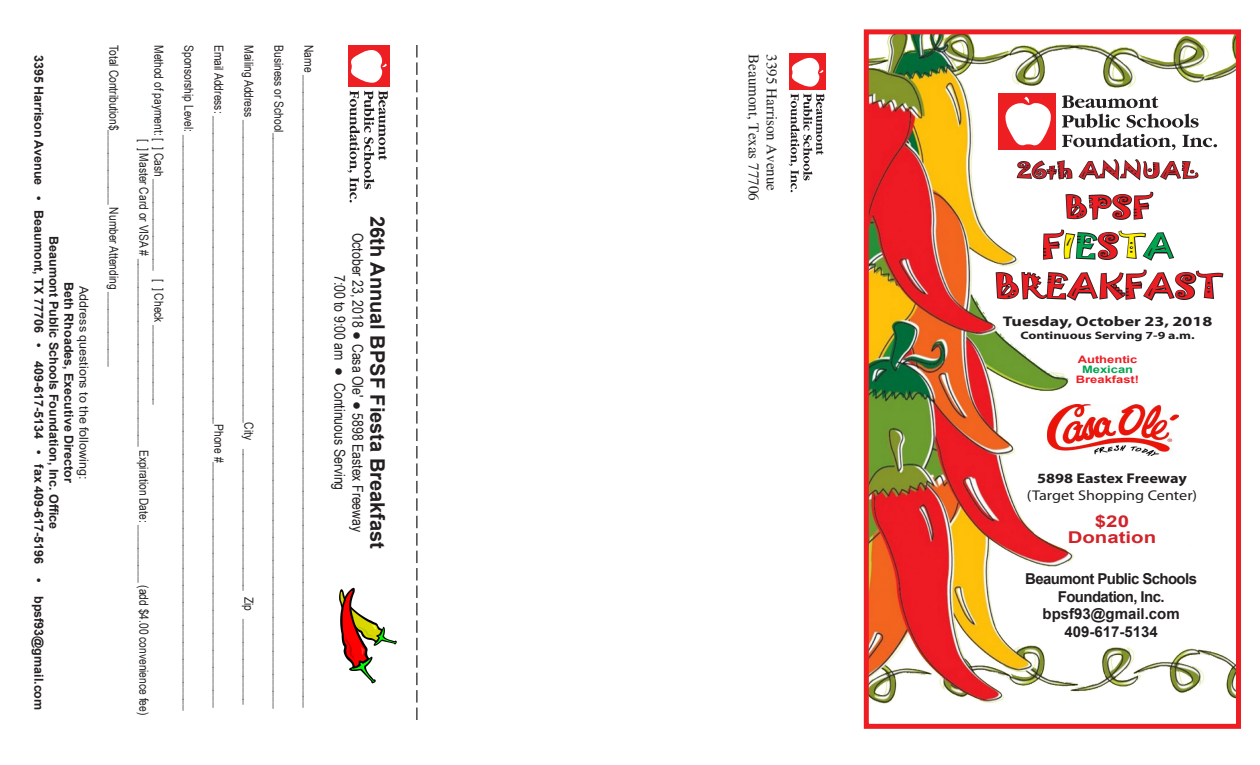
<style>
.page{position:relative;width:1260px;height:765px;background:#fff}
.page>*{position:absolute;margin:0;border:0;box-sizing:border-box;transform-origin:0 0}
.t1{font:29.5px "Jokerman";color:#ee1d23;scale:1.28 1}
.t2{font:27.12px "Jokerman";color:#ee1d23;scale:1.28 1}
.t3{font:700 20px "Arial";color:#231f20}
.t4{font:19.38px "Jokerman";color:#d1232a;scale:1.28 1}
.t5{font:700 16.25px "Arial";color:#d1232a;scale:1.26 1}
.t6{font:15px "Arial Narrow";color:#231f20}
.t7{font:15px "Times";color:#231f20}
.t8{font:700 15px "Arial";letter-spacing:-.04em;color:#231f20}
.t9{font:700 15px "Arial";color:#231f20}
.t10{font:14.12px "Myriad Pro";color:#231f20;scale:1.14 1}
.t11{font:700 14.12px "Myriad Pro";letter-spacing:-.005em;color:#231f20;scale:1.14 1}
.t12{font:700 14px "Myriad Pro";color:#231f20;scale:1.28 1}
.t13{font:12.5px "Arial Narrow";color:#231f20}
.t14{font:700 12.5px "Arial";color:#231f20}
.t15{font:12.5px "Arial";color:#231f20}
.t16{font:700 10.88px "Myriad Pro";color:#231f20;scale:1.28 1}
.t17{font:700 10.25px "Arial";color:#ee1d23;scale:1.26 1}
.t18{font:700 10.25px "Arial";color:#00a54f;scale:1.26 1}
.s1{color:#fff101}
.s2{color:#00a54f}
</style>
<div class="page">
<img style="left:870px;top:35px;width:365px;height:669px">
<div style="left:864px;top:29px;width:377px;height:700px;border:5px solid #ee1d23"></div>
<svg style="left:1065px;top:191px;width:89px;height:30px"></svg>
<svg style="left:1042px;top:228px;width:133px;height:34px"></svg>
<svg style="left:995px;top:268px;width:229px;height:118px"></svg>
<svg style="left:416px;top:45px;width:2px;height:675px"></svg>
<div style="left:789px;top:53px;width:37px;height:37px;background:#ee1f23"></div>
<svg style="left:791px;top:58px;width:33px;height:29px"></svg>
<svg style="left:789px;top:94px;width:35px;height:98px"></svg>
<div style="left:348px;top:45px;width:41px;height:42px;background:#ee1f23"></div>
<svg style="left:351px;top:50px;width:36px;height:33px"></svg>
<svg style="left:347px;top:91px;width:41px;height:111px"></svg>
<svg style="left:339px;top:588px;width:58px;height:95px"></svg>
<div style="left:998px;top:93px;width:58px;height:57px;background:#ee1f23"></div>
<svg style="left:1005px;top:95px;width:212px;height:87px"></svg>
<svg style="left:1026px;top:452px;width:172px;height:121px"></svg>
<img style="left:1048px;top:405px;width:130px;height:50px">
<p class="t14" style="left:48px;top:55px;width:657px;rotate:90deg">3395 Harrison Avenue • Beaumont, TX 77706 • 409-617-5134 • fax 409-617-5196 • bpsf93@gmail.com</p>
<p class="t14" style="left:63px;top:236px;width:294px;rotate:90deg">Beaumont Public Schools Foundation, Inc. Office</p>
<p class="t14" style="left:78px;top:282px;width:202px;rotate:90deg">Beth Rhoades, Executive Director</p>
<p class="t15" style="left:92px;top:286px;width:195px;rotate:90deg">Address questions to the following:</p>
<p class="t13" style="left:123px;top:45px;width:323px;rotate:90deg">Total Contribution$_____________ Number Attending _____________</p>
<p class="t13" style="left:168px;top:45px;width:362px;rotate:90deg">Method of payment: [ ] Cash ________________ [ ] Check ______________</p>
<p class="t13" style="left:198px;top:45px;width:667px;rotate:90deg">Sponsorship Level: _____________________________________________________________________________________________________</p>
<p class="t13" style="left:228px;top:45px;width:664px;rotate:90deg">Email Address: ______________________________________________________Phone #___________________________________________</p>
<p class="t13" style="left:258px;top:45px;width:662px;rotate:90deg">Mailing Address _____________________________________________________City _________________________ Zip _______________</p>
<p class="t13" style="left:288px;top:45px;width:665px;rotate:90deg">Business or School_____________________________________________________________________________________________________</p>
<p class="t13" style="left:318px;top:45px;width:665px;rotate:90deg">Name _______________________________________________________________________________________________________________</p>
<p class="t13" style="left:153px;top:139px;width:578px;rotate:90deg">[ ] Master Card or VISA # _________________________________ Expiration Date: __________ (add $4.00 convenience fee)</p>
<p class="t3" style="left:392px;top:216px;width:334px;rotate:90deg">26th Annual BPSF Fiesta Breakfast</p>
<p class="t6" style="left:369px;top:233px;width:301px;rotate:90deg">October 23, 2018 ● Casa Ole' ● 5898 Eastex Freeway</p>
<p class="t6" style="left:351px;top:275px;width:217px;rotate:90deg">7:00 to 9:00 am ● Continuous Serving</p>
<p class="t7" style="left:762px;top:54px;width:148px;rotate:90deg">Beaumont, Texas 77706</p>
<p class="t7" style="left:780px;top:54px;width:138px;rotate:90deg">3395 Harrison Avenue</p>
<p class="t4" style="left:1017px;top:157px;width:142px">26th ANNUAL</p>
<p class="t2" style="left:1064px;top:188px;width:69px">BPSF</p>
<p class="t1" style="left:1041px;top:225px;width:105px">F<span class="s1">I</span><span class="s2">E</span>S<span class="s1">T</span><span class="s2">A</span></p>
<p class="t1" style="left:994px;top:265px;width:179px">BREAKFAST</p>
<p class="t12" style="left:1003px;top:312px;width:165px">Tuesday, October 23, 2018</p>
<p class="t16" style="left:1020px;top:328px;width:138px">Continuous Serving 7-9 a.m.</p>
<p class="t17" style="left:1078px;top:352px;width:49px">Authentic</p>
<p class="t18" style="left:1082px;top:362px;width:42px">Mexican</p>
<p class="t17" style="left:1076px;top:372px;width:52px">Breakfast!</p>
<p class="t11" style="left:1037px;top:469px;width:133px">5898 Eastex Freeway</p>
<p class="t10" style="left:1027px;top:486px;width:151px">(Target Shopping Center)</p>
<p class="t5" style="left:1095px;top:509px;width:29px">$20</p>
<p class="t5" style="left:1068px;top:526px;width:72px">Donation</p>
<p class="t8" style="left:1025px;top:568px;width:173px">Beaumont Public Schools</p>
<p class="t8" style="left:1058px;top:586px;width:108px">Foundation, Inc.</p>
<p class="t9" style="left:1043px;top:603px;width:139px">bpsf93@gmail.com</p>
<p class="t9" style="left:1064px;top:621px;width:95px">409-617-5134</p>
</div>
